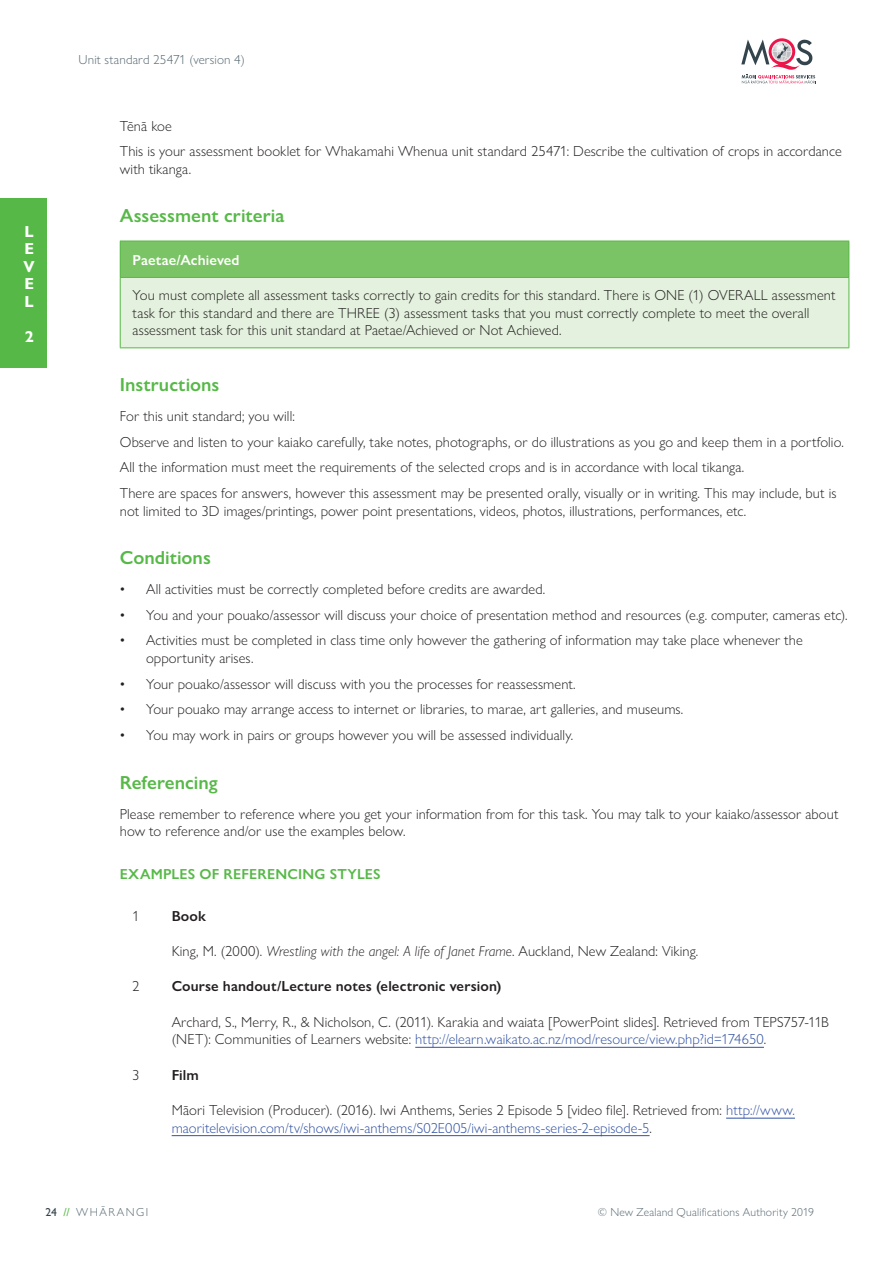
<style>
.page{position:relative;width:893px;height:1263px;background:#fff}
.page>*{position:absolute;margin:0;border:0;box-sizing:border-box;transform-origin:0 0}
.t1{font:600 18.9px "Gill Sans Nova";color:#56b947}
.t2{font:700 16.05px/17.5px "Gill Sans Nova";color:#fff;text-align:justify}
.t3{font:300 14.55px/17.5px "Gill Sans Nova";letter-spacing:.005em;color:#231f20}
.t4{font:300 14.55px/17.5px "Gill Sans Nova";letter-spacing:.005em;color:#3051a3}
.t5{font:600 14.55px "Gill Sans Nova";letter-spacing:.01em;color:#231f20}
.t6{font:600 14.55px "Gill Sans Nova";letter-spacing:.015em;color:#56b947}
.t7{font:600 14.55px "Gill Sans Nova";letter-spacing:.01em;color:#fff}
.t8{font:300 13.05px "Gill Sans Nova";letter-spacing:.01em;color:#586a73}
.t9{font:300 11.7px "Gill Sans Nova";letter-spacing:.015em;color:#586a73}
.t10{font:300 11.7px "Gill Sans Nova";letter-spacing:.125em;color:#586a73}
.s1{font-weight:400}
.s2{font-style:italic}
.s3{color:#3051a3}
.s4{color:#231f20}
.s5{font-weight:500;color:#33444d}
.s6{font-weight:500;color:#56b947}
</style>
<div class="page">
<div style="left:120px;top:241px;width:729px;height:36px;background:#7bc465"></div>
<div style="left:120px;top:277px;width:729px;height:71px;background:#e4f1de"></div>
<hr style="left:120px;top:241px;width:729px;height:1px;background:#56b947">
<hr style="left:120px;top:241px;width:1px;height:36px;background:#56b947">
<hr style="left:848px;top:241px;width:1px;height:36px;background:#56b947">
<hr style="left:120px;top:277px;width:729px;height:1px;background:#56b947">
<hr style="left:120px;top:278px;width:1px;height:69px;background:#56b947">
<hr style="left:848px;top:278px;width:1px;height:69px;background:#56b947">
<hr style="left:120px;top:347px;width:729px;height:1px;background:#56b947">
<hr style="left:415px;top:1047px;width:349px;height:1px;background:#3051a3">
<hr style="left:726px;top:1118px;width:69px;height:1px;background:#3051a3">
<hr style="left:172px;top:1135px;width:477px;height:1px;background:#3051a3">
<svg style="left:741px;top:38px;width:75px;height:45px"></svg>
<div style="left:0;top:199px;width:46px;height:169px;background:#56b947"></div>
<p class="t2" style="left:24px;top:223px;width:13px">L E V E L</p>
<p class="t2" style="left:25px;top:327px;width:11px">2</p>
<p class="t8" style="left:79px;top:55px;width:168px">Unit standard 25471 (version 4)</p>
<p class="t3" style="left:120px;top:114px;width:723px;line-height:25.8px">Tēnā koe<br>This is your assessment booklet for Whakamahi Whenua unit standard 25471: Describe the cultivation of crops in accordance</p>
<p class="t3" style="left:120px;top:162px;width:73px">with tikanga.</p>
<p class="t1" style="left:120px;top:210px;width:166px">Assessment criteria</p>
<p class="t7" style="left:133px;top:255px;width:108px">Paetae/Achieved</p>
<p class="t3" style="left:133px;top:288px;width:704px">You must complete all assessment tasks correctly to gain credits for this standard. There is ONE (1) OVERALL assessment task for this standard and there are THREE (3) assessment tasks that you must correctly complete to meet the overall assessment task for this unit standard at Paetae/Achieved or Not Achieved.</p>
<p class="t1" style="left:120px;top:378px;width:101px">Instructions</p>
<p class="t3" style="left:120px;top:405px;width:726px;line-height:25.8px">For this unit standard; you will:<br>Observe and listen to your kaiako carefully, take notes, photographs, or do illustrations as you go and keep them in a portfolio.<br>All the information must meet the requirements of the selected crops and is in accordance with local tikanga.<br>There are spaces for answers, however this assessment may be presented orally, visually or in writing. This may include, but is</p>
<p class="t3" style="left:120px;top:503px;width:628px">not limited to 3D images/printings, power point presentations, videos, photos, illustrations, performances, etc.</p>
<p class="t1" style="left:120px;top:551px;width:93px">Conditions</p>
<p class="t3" style="left:120px;top:582px;width:427px"><span class="s1">•</span> All activities must be correctly completed before credits are awarded.</p>
<p class="t3" style="left:120px;top:608px;width:729px"><span class="s1">•</span> You and your pouako/assessor will discuss your choice of presentation method and resources (e.g. computer, cameras etc).</p>
<p class="t3" style="left:146px;top:633px;width:658px;text-indent:-26px"><span class="s1">•</span> Activities must be completed in class time only however the gathering of information may take place whenever the opportunity arises.</p>
<p class="t3" style="left:120px;top:677px;width:457px"><span class="s1">•</span> Your pouako/assessor will discuss with you the processes for reassessment.</p>
<p class="t3" style="left:120px;top:702px;width:565px"><span class="s1">•</span> Your pouako may arrange access to internet or libraries, to marae, art galleries, and museums.</p>
<p class="t3" style="left:120px;top:728px;width:455px"><span class="s1">•</span> You may work in pairs or groups however you will be assessed individually.</p>
<p class="t1" style="left:120px;top:776px;width:99px">Referencing</p>
<p class="t3" style="left:120px;top:807px;width:720px">Please remember to reference where you get your information from for this task. You may talk to your kaiako/assessor about how to reference and/or use the examples below.</p>
<p class="t6" style="left:120px;top:869px;width:262px">EXAMPLES OF REFERENCING STYLES</p>
<p class="t3" style="left:132px;top:909px;width:9px">1</p>
<p class="t5" style="left:172px;top:911px;width:36px">Book</p>
<p class="t3" style="left:172px;top:944px;width:528px">King, M. (2000). <span class="s2">Wrestling with the angel: A life of Janet Frame</span>. Auckland, New Zealand: Viking.</p>
<p class="t3" style="left:132px;top:979px;width:9px">2</p>
<p class="t5" style="left:172px;top:982px;width:331px">Course handout/Lecture notes (electronic version)</p>
<p class="t3" style="left:172px;top:1015px;width:659px">Archard, S., Merry, R., &amp; Nicholson, C. (2011). Karakia and waiata [PowerPoint slides]. Retrieved from TEPS757-11B (NET): Communities of Learners website: <span class="s3">http://elearn.waikato.ac.nz/mod/resource/view.php?id=174650</span>.</p>
<p class="t3" style="left:132px;top:1068px;width:9px">3</p>
<p class="t5" style="left:172px;top:1070px;width:29px">Film</p>
<p class="t4" style="left:172px;top:1103px;width:625px"><span class="s4">Māori Television (Producer). (2016). Iwi Anthems, Series 2 Episode 5 [video file]. Retrieved from:</span> http://www. maoritelevision.com/tv/shows/iwi-anthems/S02E005/iwi-anthems-series-2-episode-5<span class="s4">.</span></p>
<p class="t10" style="left:45px;top:1208px;width:104px"><span class="s5">24</span> <span class="s6">//</span> WHĀRANGI</p>
<p class="t9" style="left:598px;top:1208px;width:218px">© New Zealand Qualifications Authority 2019</p>
</div>
